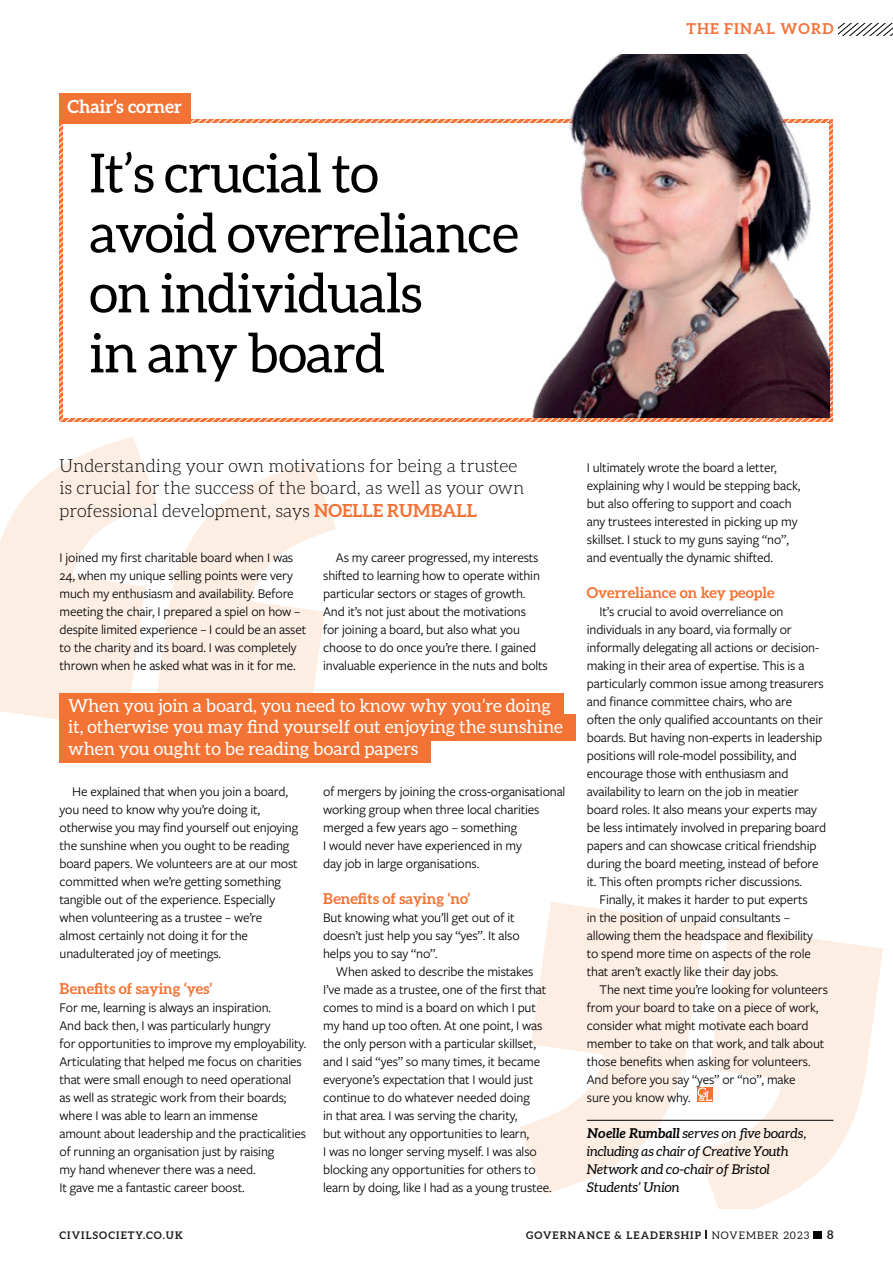
<style>
.page{position:relative;width:893px;height:1263px;background:#fff}
.page>*{position:absolute;margin:0;border:0;box-sizing:border-box;transform-origin:0 0}
.t1{font:54px/60px "Aleo";letter-spacing:-.02em;color:#000001}
.t2{font:300 18px/22.5px "Aleo";color:#000001}
.t3{font:18px/21.6px "Aleo";color:#fff}
.t4{font:700 18px "Aleo";color:#fff}
.t5{font:700 15px "Aleo";color:#f37335}
.t6{font:700 15px "Aleo";letter-spacing:.07em;color:#f3733c}
.t7{font:13.8px/18px "Freight Sans Pro";letter-spacing:-.01em;color:#000001}
.t8{font:italic 13.5px/18px "Aleo";color:#000001}
.t9{font:700 12px "Aleo";color:#231f20}
.t10{font:700 12px "Aleo";color:#000001}
.t11{font:700 10.5px "Aleo";letter-spacing:.1em;color:#231f20}
.t12{font:700 10.5px "Aleo";letter-spacing:.1em;color:#000001}
.s1{font-weight:700;color:#f37335}
.s2{font-weight:700}
.s3{font-weight:400}
</style>
<div class="page">
<svg style="left:839px;top:24px;width:54px;height:12px"></svg>
<div style="left:814px;top:1231px;width:8px;height:8px;background:#000001"></div>
<svg style="left:0;top:436px;width:151px;height:293px;fill:#fdeee3"></svg>
<svg style="left:151px;top:462px;width:185px;height:231px;fill:#fdeee3"></svg>
<svg style="left:704px;top:927px;width:179px;height:282px;fill:#fdeee3"></svg>
<svg style="left:519px;top:902px;width:185px;height:292px;fill:#fdeee3"></svg>
<svg style="left:59px;top:119px;width:770px;height:303px;background:#f6996c"></svg>
<div style="left:64px;top:123px;width:765px;height:295px;background:#fff"></div>
<hr style="left:587px;top:1120px;width:246px;height:1px;background:#000001">
<div style="left:697px;top:1087px;width:16px;height:15px;background:#f37335"></div>
<svg style="left:698px;top:1087px;width:14px;height:14px"></svg>
<img style="left:450px;top:54px;width:379px;height:364px">
<div style="left:59px;top:93px;width:132px;height:30px;background:#f37335"></div>
<div style="left:60px;top:693px;width:504px;height:26px;background:#f37335"></div>
<div style="left:60px;top:715px;width:516px;height:26px;background:#f37335"></div>
<div style="left:60px;top:736px;width:371px;height:27px;background:#f37335"></div>
<h2 class="t4" style="left:68px;top:97px;width:116px">Chair’s corner</h2>
<h1 class="t1" style="left:89px;top:142px;width:431px">It’s crucial to avoid overreliance on individuals<br>in any board</h1>
<p class="t6" style="left:686px;top:20px;width:148px">THE FINAL WORD</p>
<h2 class="t2" style="left:60px;top:454px;width:466px">Understanding your own motivations for being a trustee is crucial for the success of the board, as well as your own professional development, says <span class="s1">NOELLE RUMBALL</span></h2>
<p class="t7" style="left:60px;top:547px;width:248px">I joined my first charitable board when I was 24, when my unique selling points were very much my enthusiasm and availability. Before meeting the chair, I prepared a spiel on how – despite limited experience – I could be an asset to the charity and its board. I was completely thrown when he asked what was in it for me.</p>
<p class="t7" style="left:323px;top:547px;width:226px;text-indent:13px">As my career progressed, my interests shifted to learning how to operate within particular sectors or stages of growth.<br>And it’s not just about the motivations<br>for joining a board, but also what you choose to do once you’re there. I gained invaluable experience in the nuts and bolts</p>
<h2 class="t3" style="left:68px;top:694px;width:497px">When you join a board, you need to know why you’re doing it, otherwise you may find yourself out enjoying the sunshine when you ought to be reading board papers</h2>
<p class="t7" style="left:60px;top:781px;width:240px;text-indent:13px">He explained that when you join a board, you need to know why you’re doing it, otherwise you may find yourself out enjoying the sunshine when you ought to be reading board papers. We volunteers are at our most committed when we’re getting something tangible out of the experience. Especially when volunteering as a trustee – we’re almost certainly not doing it for the unadulterated joy of meetings.</p>
<p class="t5" style="left:60px;top:979px;width:154px">Benefits of saying ‘yes’</p>
<p class="t7" style="left:60px;top:997px;width:248px">For me, learning is always an inspiration.<br>And back then, I was particularly hungry<br>for opportunities to improve my employability.<br>Articulating that helped me focus on charities that were small enough to need operational<br>as well as strategic work from their boards; where I was able to learn an immense<br>amount about leadership and the practicalities of running an organisation just by raising<br>my hand whenever there was a need.<br>It gave me a fantastic career boost.</p>
<p class="t7" style="left:323px;top:781px;width:244px">of mergers by joining the cross-organisational working group when three local charities merged a few years ago – something<br>I would never have experienced in my<br>day job in large organisations.</p>
<p class="t5" style="left:323px;top:889px;width:149px">Benefits of saying ‘no’</p>
<p class="t7" style="left:323px;top:907px;width:198px">But knowing what you’ll get out of it doesn’t just help you say “yes”. It also helps you to say “no”.</p>
<p class="t7" style="left:323px;top:961px;width:230px;text-indent:13px">When asked to describe the mistakes I’ve made as a trustee, one of the first that comes to mind is a board on which I put my hand up too often. At one point, I was the only person with a particular skillset, and I said “yes” so many times, it became everyone’s expectation that I would just continue to do whatever needed doing<br>in that area. I was serving the charity,<br>but without any opportunities to learn,<br>I was no longer serving myself. I was also blocking any opportunities for others to learn by doing, like I had as a young trustee.</p>
<p class="t7" style="left:587px;top:457px;width:215px">I ultimately wrote the board a letter, explaining why I would be stepping back, but also offering to support and coach any trustees interested in picking up my skillset. I stuck to my guns saying “no”, and eventually the dynamic shifted.</p>
<p class="t5" style="left:587px;top:583px;width:189px">Overreliance on key people</p>
<p class="t7" style="left:587px;top:601px;width:241px;text-indent:13px">It’s crucial to avoid overreliance on individuals in any board, via formally or informally delegating all actions or decision&shy;making in their area of expertise. This is a particularly common issue among treasurers and finance committee chairs, who are<br>often the only qualified accountants on their boards. But having non-experts in leadership positions will role-model possibility, and encourage those with enthusiasm and availability to learn on the job in meatier board roles. It also means your experts may be less intimately involved in preparing board papers and can showcase critical friendship during the board meeting, instead of before it. This often prompts richer discussions.</p>
<p class="t7" style="left:587px;top:889px;width:228px;text-indent:13px">Finally, it makes it harder to put experts in the position of unpaid consultants – allowing them the headspace and flexibility to spend more time on aspects of the role that aren’t exactly like their day jobs.</p>
<p class="t7" style="left:587px;top:979px;width:243px;text-indent:13px">The next time you’re looking for volunteers from your board to take on a piece of work, consider what might motivate each board member to take on that work, and talk about those benefits when asking for volunteers.<br>And before you say “yes” or “no”, make<br>sure you know why.</p>
<p class="t8" style="left:587px;top:1124px;width:221px"><span class="s2">Noelle Rumball</span> serves on five boards, including as chair of Creative Youth<br>Network and co-chair of Bristol<br>Students’ Union</p>
<p class="t11" style="left:60px;top:1229px;width:125px">CIVILSOCIETY.CO.UK</p>
<p class="t11" style="left:526px;top:1229px;width:285px">GOVERNANCE &amp; LEADERSHIP <span class="s3">NOVEMBER 2023</span></p>
<p class="t9" style="left:827px;top:1228px;width:8px">8</p>
<p class="t10" style="left:60px;top:1228px;width:8px">8</p>
<p class="t12" style="left:709px;top:1229px;width:125px">CIVILSOCIETY.CO.UK</p>
</div>
